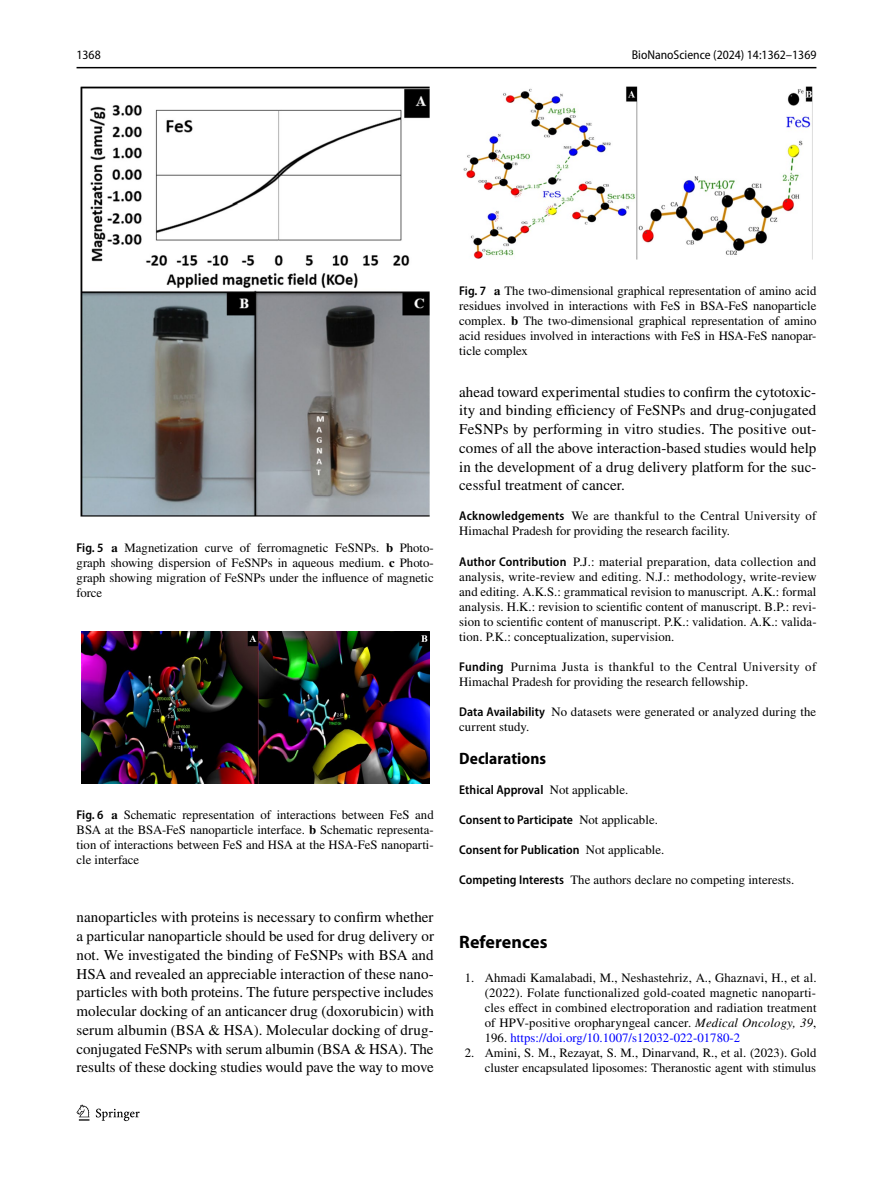
<style>
.page{position:relative;width:893px;height:1187px;background:#fff}
.page>*{position:absolute;margin:0;border:0;box-sizing:border-box;transform-origin:0 0}
.t1{font:700 18px "Myriad Pro";letter-spacing:.005em;color:#000}
.t2{font:700 semi-condensed 16.5px "Myriad Pro";letter-spacing:.005em;color:#000}
.t3{font:15px/18.8px "STIX";color:#000;text-align:justify}
.t4{font:12.75px/15px "STIX";letter-spacing:.005em;color:#000;text-align:justify}
.t5{font:600 semi-condensed 12.75px "Myriad Pro";letter-spacing:.005em;color:#000}
.t6{font:semi-condensed 12.75px "Myriad Pro";color:#000}
.s1{font-family:"Myriad Pro";font-weight:600;font-stretch:semi-condensed}
.s2{font-weight:700}
.s3{font-family:"STIX";font-weight:400;font-stretch:normal}
.s4{font-style:italic}
.s5{color:#00f}
</style>
<div class="page">
<hr style="left:77px;top:67px;width:739px;height:1px;background:#000">
<svg style="left:77px;top:1104px;width:12px;height:16px"></svg>
<svg style="left:96px;top:1108px;width:44px;height:12px"></svg>
<img style="left:80px;top:87px;width:350px;height:429px">
<img style="left:81px;top:631px;width:348px;height:152px">
<img style="left:463px;top:87px;width:350px;height:173px">
<p class="t6" style="left:77px;top:48px;width:26px">1368</p>
<p class="t6" style="left:632px;top:48px;width:186px">BioNanoScience (2024) 14:1362–1369</p>
<p class="t4" style="left:77px;top:541px;width:359px"><span class="s1">Fig. 5</span> <span class="s2">a</span> Magnetization curve of ferromagnetic FeSNPs. <span class="s2">b</span> Photo&shy;graph showing dispersion of FeSNPs in aqueous medium. <span class="s2">c</span> Photo&shy;graph showing migration of FeSNPs under the influence of magnetic force</p>
<p class="t4" style="left:77px;top:807px;width:359px"><span class="s1">Fig. 6</span> <span class="s2">a</span> Schematic representation of interactions between FeS and BSA at the BSA-FeS nanoparticle interface. <span class="s2">b</span> Schematic representa&shy;tion of interactions between FeS and HSA at the HSA-FeS nanoparti&shy;cle interface</p>
<p class="t3" style="left:77px;top:908px;width:359px">nanoparticles with proteins is necessary to confirm whether a particular nanoparticle should be used for drug delivery or not. We investigated the binding of FeSNPs with BSA and HSA and revealed an appreciable interaction of these nano&shy;particles with both proteins. The future perspective includes molecular docking of an anticancer drug (doxorubicin) with serum albumin (BSA &amp; HSA). Molecular docking of drug&shy;conjugated FeSNPs with serum albumin (BSA &amp; HSA). The results of these docking studies would pave the way to move</p>
<p class="t4" style="left:459px;top:284px;width:359px"><span class="s1">Fig. 7</span> <span class="s2">a</span> The two-dimensional graphical representation of amino acid residues involved in interactions with FeS in BSA-FeS nanoparticle complex. <span class="s2">b</span> The two-dimensional graphical representation of amino acid residues involved in interactions with FeS in HSA-FeS nanopar&shy;ticle complex</p>
<p class="t3" style="left:459px;top:383px;width:359px">ahead toward experimental studies to confirm the cytotoxic&shy;ity and binding efficiency of FeSNPs and drug-conjugated FeSNPs by performing in vitro studies. The positive out&shy;comes of all the above interaction-based studies would help in the development of a drug delivery platform for the suc&shy;cessful treatment of cancer.</p>
<p class="t4" style="left:459px;top:509px;width:359px"><span class="s1">Acknowledgements</span> We are thankful to the Central University of<br>Himachal Pradesh for providing the research facility.</p>
<p class="t4" style="left:459px;top:554px;width:359px"><span class="s1">Author Contribution</span> P.J.: material preparation, data collection and analysis, write-review and editing. N.J.: methodology, write-review and editing. A.K.S.: grammatical revision to manuscript. A.K.: formal analysis. H.K.: revision to scientific content of manuscript. B.P.: revi&shy;sion to scientific content of manuscript. P.K.: validation. A.K.: valida&shy;tion. P.K.: conceptualization, supervision.</p>
<p class="t4" style="left:459px;top:659px;width:359px"><span class="s1">Funding</span> Purnima Justa is thankful to the Central University of<br>Himachal Pradesh for providing the research fellowship.</p>
<p class="t4" style="left:459px;top:704px;width:358px"><span class="s1">Data Availability</span> No datasets were generated or analyzed during the current study.</p>
<p class="t2" style="left:459px;top:749px;width:88px">Declarations</p>
<p class="t5" style="left:459px;top:783px;width:171px">Ethical Approval <span class="s3">Not applicable.</span></p>
<p class="t5" style="left:459px;top:813px;width:200px">Consent to Participate <span class="s3">Not applicable.</span></p>
<p class="t5" style="left:459px;top:843px;width:207px">Consent for Publication <span class="s3">Not applicable.</span></p>
<p class="t4" style="left:459px;top:873px;width:337px"><span class="s1">Competing Interests</span> The authors declare no competing interests.</p>
<h1 class="t1" style="left:459px;top:930px;width:90px">References</h1>
<p class="t4" style="left:485px;top:970px;width:333px;text-indent:-20px">1. Ahmadi Kamalabadi, M., Neshastehriz, A., Ghaznavi, H., et al. (2022). Folate functionalized gold-coated magnetic nanoparti&shy;cles effect in combined electroporation and radiation treatment of HPV-positive oropharyngeal cancer. <span class="s4">Medical Oncology, 39</span>, 196. <span class="s5">https://doi.org/10.1007/s12032-022-01780-2</span></p>
<p class="t4" style="left:465px;top:1045px;width:353px;text-align:right">2. Amini, S. M., Rezayat, S. M., Dinarvand, R., et al. (2023). Gold cluster encapsulated liposomes: Theranostic agent with stimulus</p>
</div>
